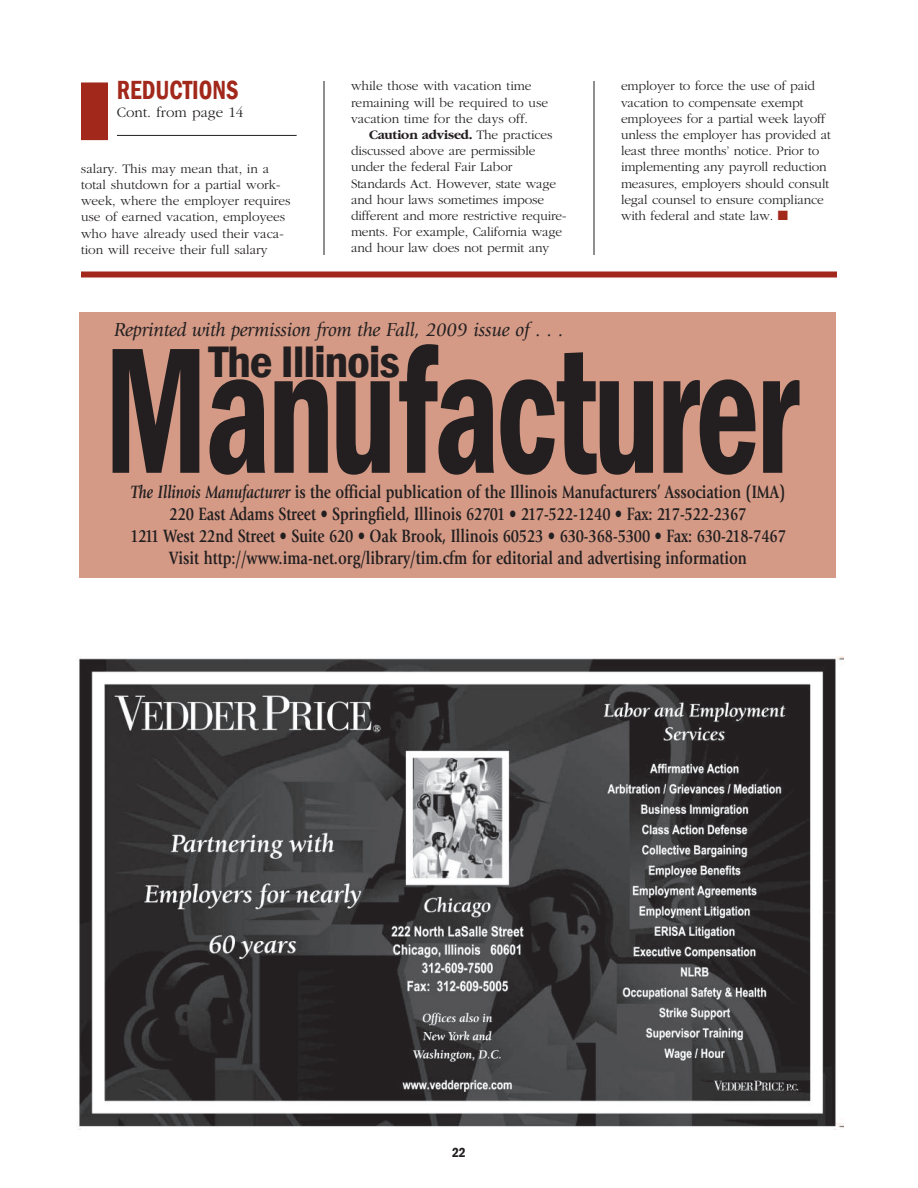
<style>
.page{position:relative;width:918px;height:1188px;background:#fff}
.page>*{position:absolute;margin:0;border:0;box-sizing:border-box;transform-origin:0 0}
.t1{font:600 condensed 185.7px "Franklin Gothic";letter-spacing:-.025em;color:#231f20;scale:.75 1}
.t2{font:600 condensed 45.45px "Franklin Gothic";letter-spacing:-.025em;color:#231f20;scale:1.1 1}
.t3{font:600 condensed 27px "Franklin Gothic";color:#a1281b;scale:.9 1}
.t4{font:italic 19.65px "Giovanni";letter-spacing:-.015em;color:#231f20}
.t5{font:700 18.6px/21.9px "Giovanni";letter-spacing:-.005em;color:#231f20;text-align:center;scale:.8 1}
.t6{font:300 15px "Garamond";color:#231f20}
.t7{font:300 13.5px/16.2px "Garamond";letter-spacing:-.01em;color:#231f20}
.t8{font:600 condensed 13.5px "Franklin Gothic";color:#231f20}
.s1{font-weight:700}
.s2{color:#a1281b}
.s3{font-style:italic}
</style>
<div class="page">
<hr style="left:324px;top:81px;width:1px;height:174px;background:#231f20">
<hr style="left:594px;top:81px;width:1px;height:174px;background:#231f20">
<div style="left:81px;top:82px;width:27px;height:58px;background:#a1281b"></div>
<hr style="left:117px;top:135px;width:180px;height:1px;background:#231f20">
<div style="left:81px;top:272px;width:756px;height:6px;background:#a1281b"></div>
<div style="left:80px;top:312px;width:756px;height:265px;background:#d49a86"></div>
<img style="left:76px;top:656px;width:767px;height:474px">
<h3 class="t3" style="left:117px;top:74px;width:137px">REDUCTIONS</h3>
<p class="t6" style="left:117px;top:103px;width:128px">Cont. from page 14</p>
<p class="t7" style="left:81px;top:160px;width:211px">salary. This may mean that, in a total shutdown for a partial work&shy;week, where the employer requires use of earned vacation, employees who have already used their vaca&shy;tion will receive their full salary</p>
<p class="t7" style="left:351px;top:78px;width:199px">while those with vacation time remaining will be required to use vacation time for the days off.</p>
<p class="t7" style="left:351px;top:126px;width:217px;text-indent:18px"><span class="s1">Caution advised.</span> The practices discussed above are permissible under the federal Fair Labor Standards Act. However, state wage and hour laws sometimes impose different and more restrictive require&shy;ments. For example, California wage and hour law does not permit any</p>
<h3 class="t4" style="left:114px;top:321px;width:451px">Reprinted with permission from the Fall, 2009 issue of . . .</h3>
<p class="t7" style="left:621px;top:78px;width:212px">employer to force the use of paid vacation to compensate exempt employees for a partial week layoff unless the employer has provided at least three months’ notice. Prior to implementing any payroll reduction measures, employers should consult legal counsel to ensure compliance with federal and state law. <span class="s2">■</span></p>
<h1 class="t1" style="left:104px;top:303px;width:928px">Manufacturer</h1>
<h2 class="t2" style="left:209px;top:336px;width:175px">The Illinois</h2>
<p class="t5" style="left:130px;top:482px;width:821px"><span class="s3">The Illinois Manufacturer</span> is the official publication of the Illinois Manufacturers’ Association (IMA)<br>220 East Adams Street • Springfield, Illinois 62701 • 217-522-1240 • Fax: 217-522-2367<br>1211 West 22nd Street • Suite 620 • Oak Brook, Illinois 60523 • 630-368-5300 • Fax: 630-218-7467<br>Visit http://www.ima-net.org/library/tim.cfm for editorial and advertising information</p>
<p class="t8" style="left:452px;top:1144px;width:15px">22</p>
</div>
